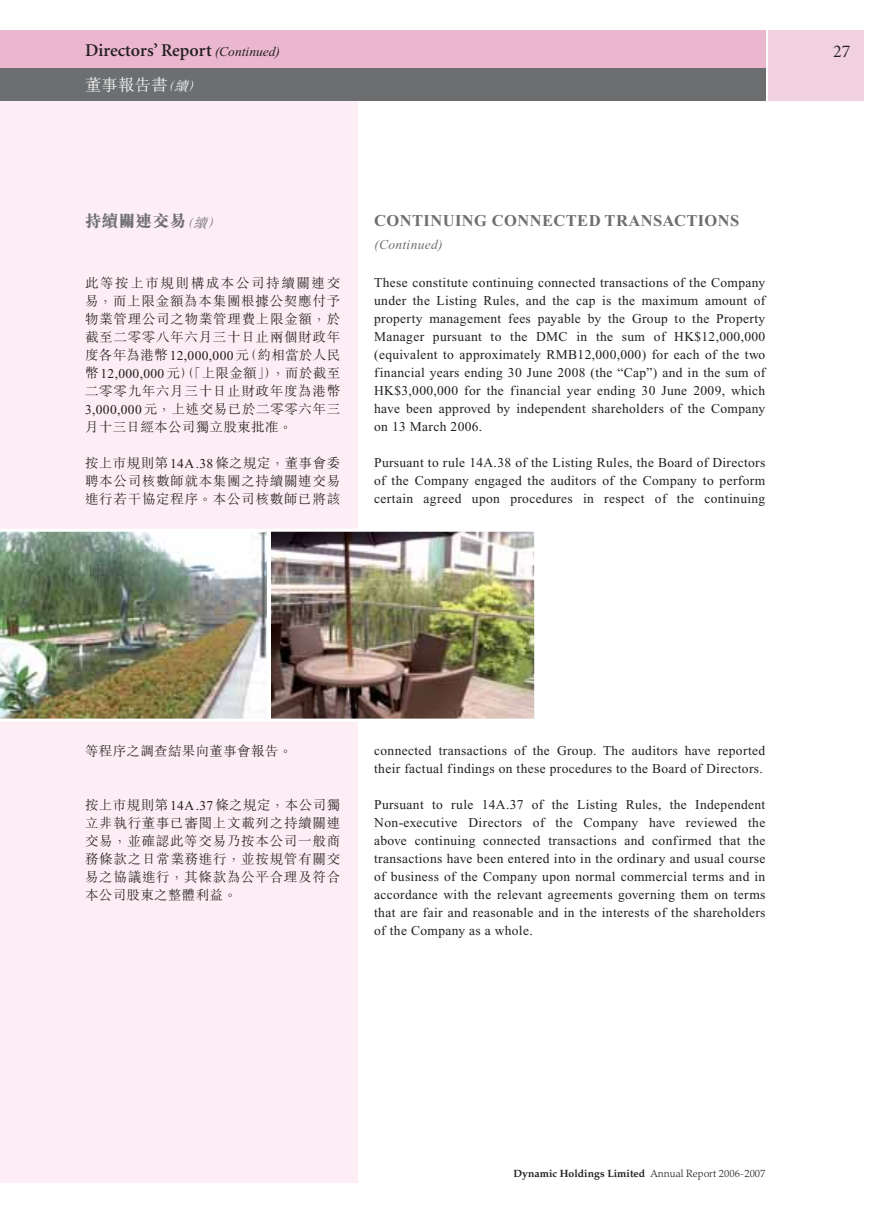
<style>
.page{position:relative;width:893px;height:1212px;background:#fff}
.page>*{position:absolute;margin:0;border:0;box-sizing:border-box;transform-origin:0 0}
.t1{font:600 18px "Minion";color:#231f20}
.t2{font:18px "Minion";color:#231f20}
.t3{font:700 16.5px "Times New Roman";letter-spacing:.025em;color:#6c6e70}
.t4{font:16.5px "M Sung HK Xbold B5 pc H";letter-spacing:.025em;color:#6c6e70}
.t5{font:16.5px "M Sung HK Light B5 pc H";color:#fff}
.t6{font:13.5px/18px "Times New Roman";letter-spacing:.025em;color:#231f20;text-align:justify}
.t7{font:13.5px/18px "M Sung HK Light B5 pc H";letter-spacing:.055em;color:#231f20;text-align:justify}
.t8{font:13.5px "M Sung HK Light B5 pc H";letter-spacing:.025em;color:#231f20}
.t9{font:italic 13.5px "Times New Roman";letter-spacing:.025em;color:#6c6e70}
.t10{font:10.5px "Palatino Bold Os F";color:#231f20}
.s1{font-family:"Times New Roman";font-weight:400;font-style:italic;font-size:13.5px}
.s2{font-style:italic;font-size:13.5px}
.s3{font-family:"M Sung HK Light B5 pc H";font-style:italic;font-size:13.5px}
.s4{font-family:"Times New Roman"}
.s5{font-family:"Palatino";font-weight:300}
</style>
<div class="page">
<div style="left:0;top:89px;width:357px;height:1106px;background:#fdedf4"></div>
<div style="left:0;top:30px;width:765px;height:38px;background:#ebb7ce"></div>
<div style="left:0;top:68px;width:765px;height:33px;background:#6c6e70"></div>
<div style="left:768px;top:29px;width:125px;height:72px;background:#f1d1e0"></div>
<div style="left:0;top:0;width:893px;height:30px;background:#fff"></div>
<div style="left:865px;top:0;width:28px;height:1212px;background:#fff"></div>
<div style="left:0;top:1183px;width:893px;height:29px;background:#fff"></div>
<img style="left:0;top:529px;width:535px;height:193px">
<hr style="left:267px;top:531px;width:3px;height:189px;background:#fff">
<p class="t1" style="left:85px;top:43px;width:197px">Directors’ Report <span class="s1">(Continued)</span></p>
<p class="t2" style="left:833px;top:44px;width:19px">27</p>
<p class="t5" style="left:85px;top:79px;width:121px">董事報告書<span class="s2">（續）</span></p>
<p class="t4" style="left:85px;top:215px;width:141px">持續關連交易<span class="s3">（續）</span></p>
<p class="t7" style="left:85px;top:275px;width:257px">此等按上市規則構成本公司持續關連交易，而上限金額為本集團根據公契應付予物業管理公司之物業管理費上限金額，於截至二零零八年六月三十日止兩個財政年度各年為港幣<span class="s4">12,000,000</span>元（約相當於人民幣<span class="s4">12,000,000</span>元）（「上限金額」），而於截至二零零九年六月三十日止財政年度為港幣<span class="s4">3,000,000</span>元，上述交易已於二零零六年三月十三日經本公司獨立股東批准。</p>
<p class="t7" style="left:85px;top:455px;width:257px">按上市規則第<span class="s4">14A.38</span>條之規定，董事會委聘本公司核數師就本集團之持續關連交易進行若干協定程序。本公司核數師已將該</p>
<p class="t3" style="left:374px;top:215px;width:367px">CONTINUING CONNECTED TRANSACTIONS</p>
<p class="t9" style="left:374px;top:240px;width:70px">(Continued)</p>
<p class="t6" style="left:374px;top:275px;width:393px">These constitute continuing connected transactions of the Company under the Listing Rules, and the cap is the maximum amount of property management fees payable by the Group to the Property Manager pursuant to the DMC in the sum of HK$12,000,000 (equivalent to approximately RMB12,000,000) for each of the two financial years ending 30 June 2008 (the “Cap”) and in the sum of HK$3,000,000 for the financial year ending 30 June 2009, which have been approved by independent shareholders of the Company on 13 March 2006.</p>
<p class="t6" style="left:374px;top:455px;width:393px">Pursuant to rule 14A.38 of the Listing Rules, the Board of Directors of the Company engaged the auditors of the Company to perform certain agreed upon procedures in respect of the continuing</p>
<p class="t8" style="left:85px;top:745px;width:209px">等程序之調查結果向董事會報告。</p>
<p class="t7" style="left:85px;top:797px;width:257px">按上市規則第<span class="s4">14A.37</span>條之規定，本公司獨立非執行董事已審閱上文載列之持續關連交易，並確認此等交易乃按本公司一般商務條款之日常業務進行，並按規管有關交易之協議進行，其條款為公平合理及符合本公司股東之整體利益。</p>
<p class="t6" style="left:374px;top:743px;width:393px">connected transactions of the Group. The auditors have reported their factual findings on these procedures to the Board of Directors.</p>
<p class="t6" style="left:374px;top:797px;width:393px">Pursuant to rule 14A.37 of the Listing Rules, the Independent Non-executive Directors of the Company have reviewed the above continuing connected transactions and confirmed that the transactions have been entered into in the ordinary and usual course of business of the Company upon normal commercial terms and in accordance with the relevant agreements governing them on terms that are fair and reasonable and in the interests of the shareholders of the Company as a whole.</p>
<p class="t10" style="left:513px;top:1169px;width:253px">Dynamic Holdings Limited <span class="s5">Annual Report 2006-2007</span></p>
</div>
